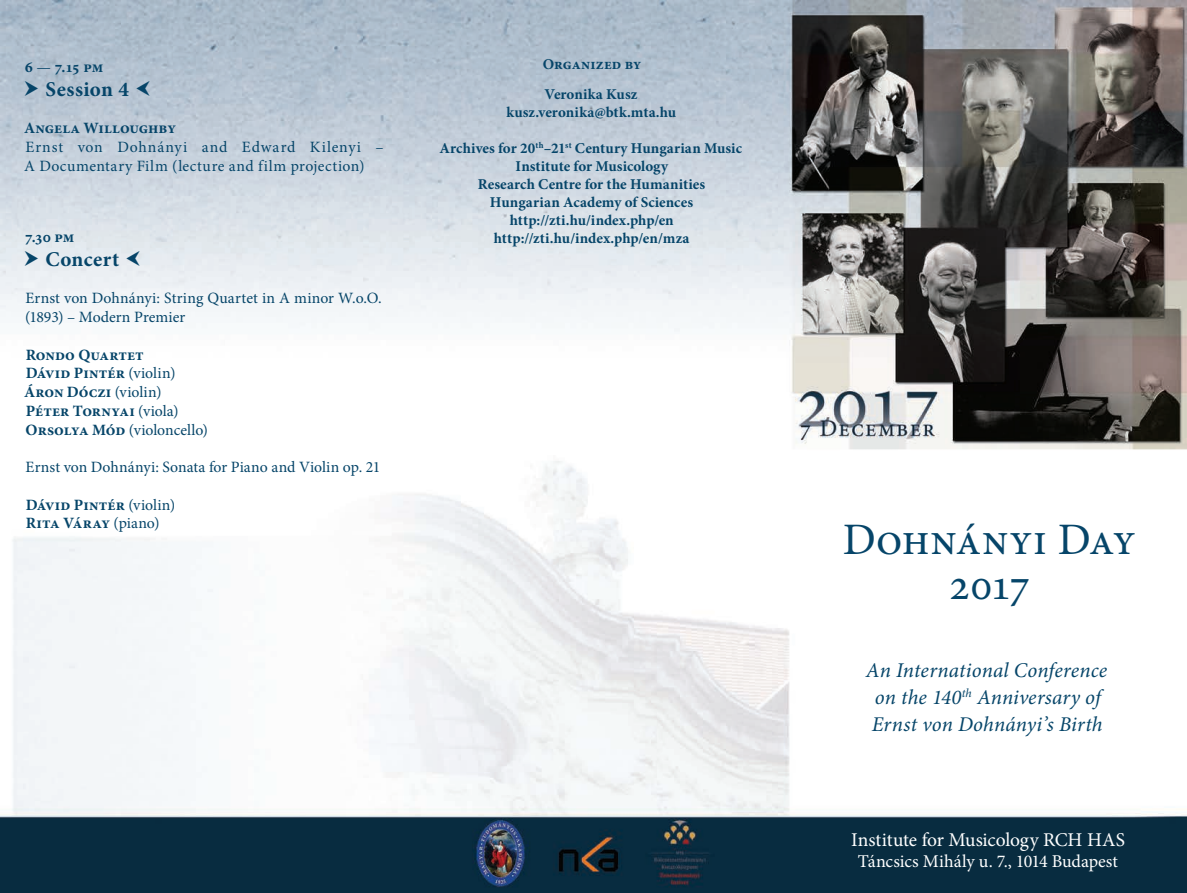
<style>
.page{position:relative;width:1187px;height:893px;background:#fff}
.page>*{position:absolute;margin:0;border:0;box-sizing:border-box;transform-origin:0 0}
.t1{font:45px/45px "Minion Pro";letter-spacing:-.005em;color:#064569;text-align:center}
.t2{font:italic 21px/27px "Minion Pro";letter-spacing:.005em;color:#064569}
.t3{font:700 21px "Minion Pro";color:#064569}
.t4{font:19.5px "Minion Pro";color:#fff}
.t5{font:18px "Minion Pro";letter-spacing:-.01em;color:#fff}
.t6{font:700 15.75px/18.8px "Minion Pro";letter-spacing:.005em;color:#064569}
.t7{font:15.75px/18.8px "Minion Pro";letter-spacing:.015em;color:#064569}
.t8{font:15.75px/18.8px "Minion Pro";letter-spacing:.045em;color:#064569}
.t9{font:700 15px/18px "Minion Pro";letter-spacing:-.005em;color:#064569}
.s1{font-weight:400}
</style>
<div class="page">
<img style="left:0;top:0;width:1186px;height:893px">
<svg style="left:25px;top:80px;width:13px;height:16px"></svg>
<svg style="left:136px;top:80px;width:14px;height:16px"></svg>
<svg style="left:25px;top:250px;width:13px;height:16px"></svg>
<svg style="left:127px;top:250px;width:13px;height:16px"></svg>
<p class="t6" style="left:25px;top:57px;width:80px">6 <span class="s1">—</span> 7.15 pm</p>
<h2 class="t3" style="left:45px;top:74px;width:85px">Session 4</h2>
<p class="t6" style="left:24px;top:118px;width:153px">Angela Willoughby</p>
<p class="t8" style="left:24px;top:137px;width:361px">Ernst von Dohnányi and Edward Kilenyi –<br>A Documentary Film (lecture and film projection)</p>
<p class="t6" style="left:25px;top:227px;width:51px">7.30 pm</p>
<h2 class="t3" style="left:45px;top:244px;width:75px">Concert</h2>
<p class="t7" style="left:25px;top:289px;width:358px">Ernst von Dohnányi: String Quartet in A minor W.o.O. (1893) – Modern Premier</p>
<p class="t6" style="left:24px;top:345px;width:185px">Rondo Quartet<br>Dávid Pintér <span class="s1">(violin)<br></span>Áron Dóczi <span class="s1">(violin)<br></span>Péter Tornyai <span class="s1">(viola)<br></span>Orsolya Mód <span class="s1">(violoncello)</span></p>
<p class="t7" style="left:26px;top:458px;width:356px">Ernst von Dohnányi: Sonata for Piano and Violin op. 21</p>
<p class="t6" style="left:26px;top:495px;width:151px">Dávid Pintér <span class="s1">(violin)<br></span>Rita Váray <span class="s1">(piano)</span></p>
<p class="t9" style="left:542px;top:49px;width:100px;line-height:30px">Organized by<br>Veronika Kusz</p>
<p class="t9" style="left:506px;top:103px;width:171px">kusz.veronika@btk.mta.hu</p>
<p class="t9" style="left:439px;top:139px;width:304px;text-align:center">Archives for 20<sup>th</sup>–21<sup>st</sup> Century Hungarian Music Institute for Musicology<br>Research Centre for the Humanities<br>Hungarian Academy of Sciences http://zti.hu/index.php/en http://zti.hu/index.php/en/mza</p>
<h1 class="t1" style="left:842px;top:517px;width:294px">Dohnányi Day<br>2017</h1>
<h2 class="t2" style="left:865px;top:656px;width:243px">An International Conference on the 140<sup>th</sup> Anniversary of<br>Ernst von Dohnányi’s Birth</h2>
<h3 class="t4" style="left:851px;top:827px;width:275px">Institute for Musicology RCH HAS</h3>
<p class="t5" style="left:857px;top:849px;width:262px">Táncsics Mihály u. 7., 1014 Budapest</p>
</div>
